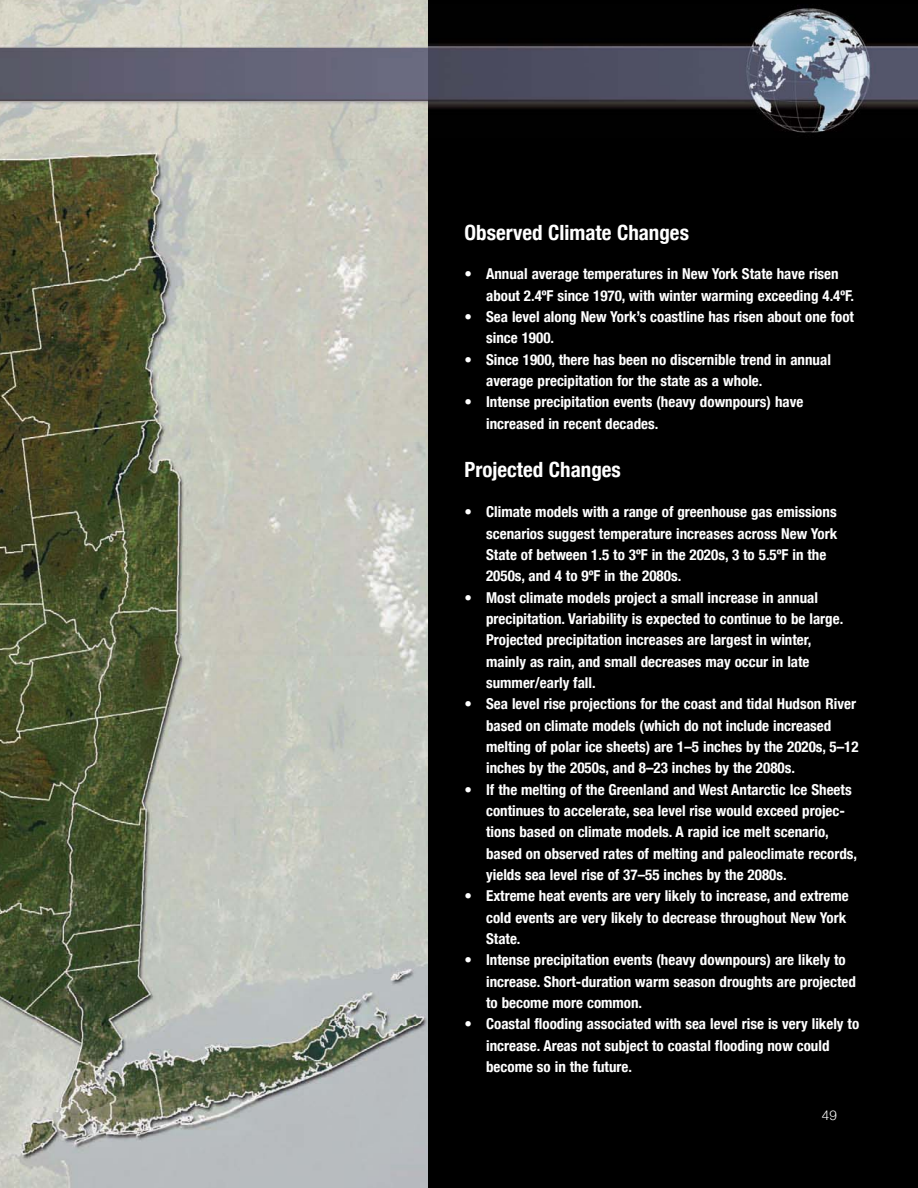
<style>
.page{position:relative;width:918px;height:1188px;background:#fff}
.page>*{position:absolute;margin:0;border:0;box-sizing:border-box;transform-origin:0 0}
.t1{font:700 condensed 21px "Helvetica Neue";color:#fff}
.t2{font:700 condensed 15px/21.3px "Helvetica Neue";color:#fff}
.t3{font:300 13.5px "Helvetica Neue";color:#fff}
</style>
<div class="page">
<img style="left:0;top:0;width:428px;height:5px">
<div style="left:428px;top:0;width:490px;height:1188px;background:#000"></div>
<img style="left:0;top:5px;width:428px;height:1183px">
<img style="left:428px;top:5px;width:490px;height:128px">
<img style="left:0;top:103px;width:427px;height:35px">
<p class="t1" style="left:465px;top:220px;width:226px">Observed Climate Changes</p>
<p class="t2" style="left:486px;top:263px;width:369px;text-indent:-22px">• Annual average temperatures in New York State have risen about 2.4ºF since 1970, with winter warming exceeding 4.4ºF.</p>
<p class="t2" style="left:486px;top:306px;width:369px;text-indent:-22px">• Sea level along New York’s coastline has risen about one foot since 1900.</p>
<p class="t2" style="left:486px;top:348px;width:346px;text-indent:-22px">• Since 1900, there has been no discernible trend in annual average precipitation for the state as a whole.</p>
<p class="t2" style="left:486px;top:391px;width:319px;text-indent:-22px">• Intense precipitation events (heavy downpours) have increased in recent decades.</p>
<p class="t1" style="left:465px;top:457px;width:158px">Projected Changes</p>
<p class="t2" style="left:486px;top:501px;width:353px;text-indent:-22px">• Climate models with a range of greenhouse gas emissions scenarios suggest temperature increases across New York State of between 1.5 to 3ºF in the 2020s, 3 to 5.5ºF in the 2050s, and 4 to 9ºF in the 2080s.</p>
<p class="t2" style="left:486px;top:587px;width:359px;text-indent:-22px">• Most climate models project a small increase in annual precipitation. Variability is expected to continue to be large.<br>Projected precipitation increases are largest in winter, mainly as rain, and small decreases may occur in late summer/early fall.</p>
<p class="t2" style="left:486px;top:693px;width:374px;text-indent:-22px">• Sea level rise projections for the coast and tidal Hudson River based on climate models (which do not include increased melting of polar ice sheets) are 1–5 inches by the 2020s, 5–12 inches by the 2050s, and 8–23 inches by the 2080s.</p>
<p class="t2" style="left:486px;top:779px;width:373px;text-indent:-22px">• If the melting of the Greenland and West Antarctic Ice Sheets continues to accelerate, sea level rise would exceed projec&shy;tions based on climate models. A rapid ice melt scenario, based on observed rates of melting and paleoclimate records, yields sea level rise of 37–55 inches by the 2080s.</p>
<p class="t2" style="left:486px;top:885px;width:364px;text-indent:-22px">• Extreme heat events are very likely to increase, and extreme cold events are very likely to decrease throughout New York<br>State.</p>
<p class="t2" style="left:486px;top:949px;width:371px;text-indent:-22px">• Intense precipitation events (heavy downpours) are likely to increase. Short-duration warm season droughts are projected to become more common.</p>
<p class="t2" style="left:486px;top:1013px;width:375px;text-indent:-22px">• Coastal flooding associated with sea level rise is very likely to increase. Areas not subject to coastal flooding now could become so in the future.</p>
<p class="t3" style="left:822px;top:1107px;width:17px">49</p>
</div>
